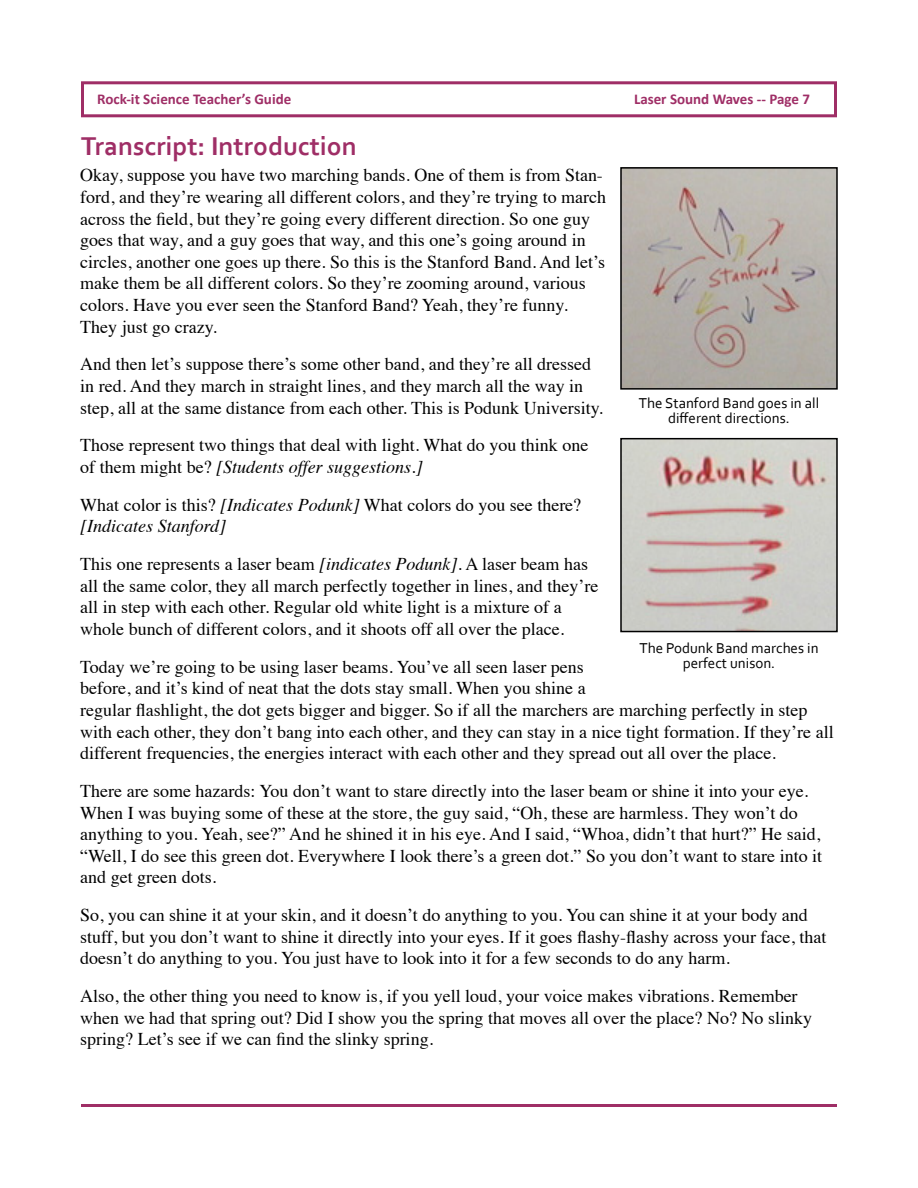
<style>
.page{position:relative;width:918px;height:1188px;background:#fff}
.page>*{position:absolute;margin:0;border:0;box-sizing:border-box;transform-origin:0 0}
.t1{font:700 27px "Corbel";color:#9f2e66}
.t2{font:18px/21.6px "Times";color:#000}
.t3{font:15px/15px "Corbel";color:#000;text-align:center}
.t4{font:700 15px "Calibri";color:#9f2e66}
.s1{font-style:italic}
</style>
<div class="page">
<div style="left:81px;top:81px;width:756px;height:36px;border:3px solid #9f2e66"></div>
<hr style="left:81px;top:1104px;width:756px;height:3px;background:#9f2e66">
<img style="left:623px;top:170px;width:212px;height:217px">
<div style="left:620px;top:167px;width:218px;height:223px;border:2px solid #000"></div>
<img style="left:623px;top:441px;width:212px;height:188px">
<div style="left:620px;top:438px;width:218px;height:194px;border:2px solid #000"></div>
<p class="t4" style="left:97px;top:90px;width:196px">Rock-it Science Teacher’s Guide</p>
<p class="t4" style="left:634px;top:90px;width:177px">Laser Sound Waves -- Page 7</p>
<h1 class="t1" style="left:81px;top:129px;width:277px">Transcript: Introduction</h1>
<p class="t2" style="left:80px;top:163px;width:528px">Okay, suppose you have two marching bands. One of them is from Stan&shy;ford, and they’re wearing all different colors, and they’re trying to march across the field, but they’re going every different direction. So one guy goes that way, and a guy goes that way, and this one’s going around in circles, another one goes up there. So this is the Stanford Band. And let’s make them be all different colors. So they’re zooming around, various colors. Have you ever seen the Stanford Band? Yeah, they’re funny.<br>They just go crazy.</p>
<p class="t2" style="left:80px;top:352px;width:522px">And then let’s suppose there’s some other band, and they’re all dressed in red. And they march in straight lines, and they march all the way in step, all at the same distance from each other. This is Podunk University.</p>
<p class="t2" style="left:80px;top:433px;width:510px">Those represent two things that deal with light. What do you think one of them might be? <span class="s1">[Students offer suggestions.]</span></p>
<p class="t2" style="left:80px;top:492px;width:503px">What color is this? <span class="s1">[Indicates Podunk]</span> What colors do you see there? <span class="s1">[Indicates Stanford]</span></p>
<p class="t2" style="left:80px;top:552px;width:520px">This one represents a laser beam <span class="s1">[indicates Podunk]</span>. A laser beam has all the same color, they all march perfectly together in lines, and they’re all in step with each other. Regular old white light is a mixture of a whole bunch of different colors, and it shoots off all over the place.</p>
<p class="t2" style="left:80px;top:654px;width:755px">Today we’re going to be using laser beams. You’ve all seen laser pens<br>before, and it’s kind of neat that the dots stay small. When you shine a<br>regular flashlight, the dot gets bigger and bigger. So if all the marchers are marching perfectly in step with each other, they don’t bang into each other, and they can stay in a nice tight formation. If they’re all different frequencies, the energies interact with each other and they spread out all over the place.</p>
<p class="t2" style="left:80px;top:779px;width:744px">There are some hazards: You don’t want to stare directly into the laser beam or shine it into your eye.<br>When I was buying some of these at the store, the guy said, “Oh, these are harmless. They won’t do anything to you. Yeah, see?” And he shined it in his eye. And I said, “Whoa, didn’t that hurt?” He said, “Well, I do see this green dot. Everywhere I look there’s a green dot.” So you don’t want to stare into it and get green dots.</p>
<p class="t2" style="left:80px;top:903px;width:748px">So, you can shine it at your skin, and it doesn’t do anything to you. You can shine it at your body and stuff, but you don’t want to shine it directly into your eyes. If it goes flashy-flashy across your face, that doesn’t do anything to you. You just have to look into it for a few seconds to do any harm.</p>
<p class="t2" style="left:80px;top:984px;width:733px">Also, the other thing you need to know is, if you yell loud, your voice makes vibrations. Remember when we had that spring out? Did I show you the spring that moves all over the place? No? No slinky spring? Let’s see if we can find the slinky spring.</p>
<p class="t3" style="left:639px;top:396px;width:182px">The Stanford Band goes in all different directions.</p>
<p class="t3" style="left:639px;top:640px;width:181px">The Podunk Band marches in perfect unison.</p>
</div>
